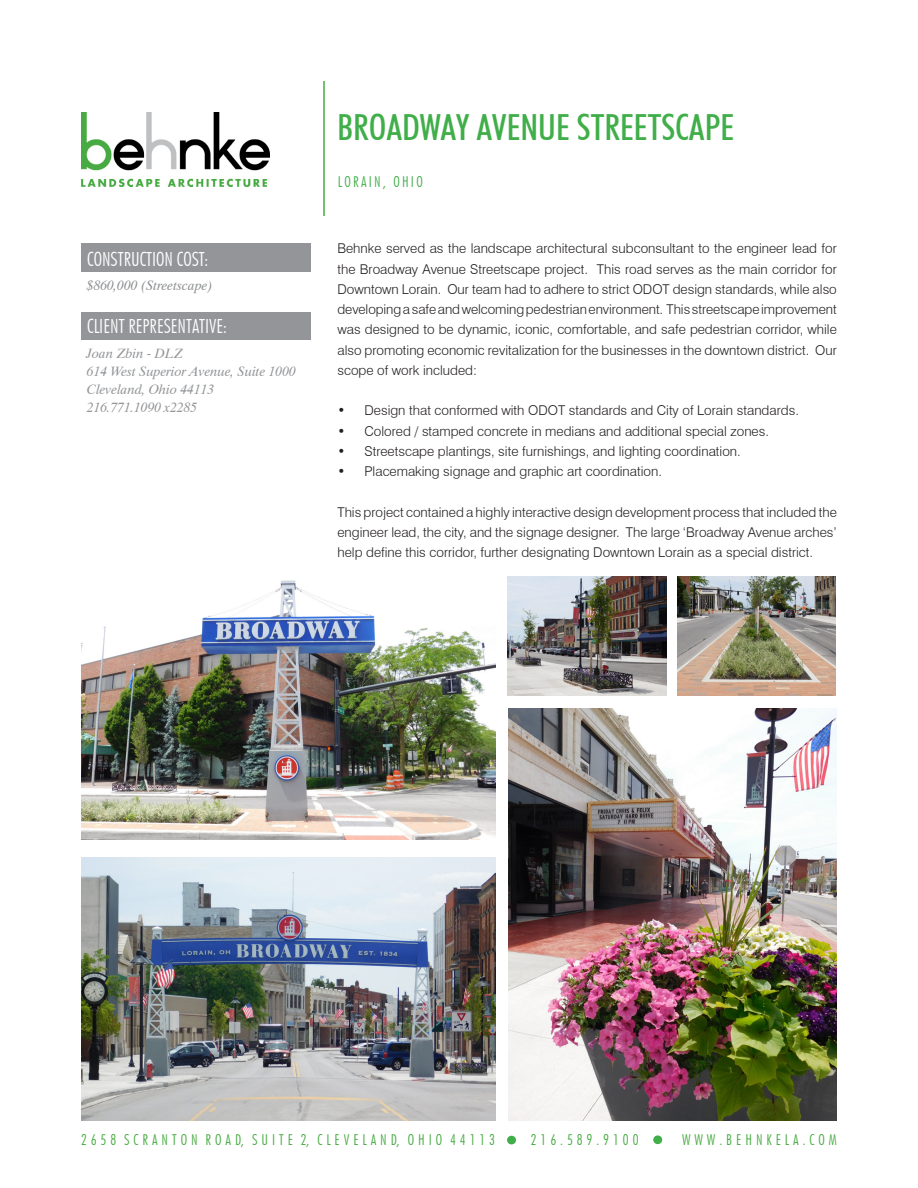
<style>
.page{position:relative;width:918px;height:1188px;background:#fff}
.page>*{position:absolute;margin:0;border:0;box-sizing:border-box;transform-origin:0 0}
.t1{font:500 condensed 36px "Futura BT";color:#40ae49}
.BLA-PDS-Ttitle{font:300 condensed 19.5px "Futura BT";color:#fff}
.BLA-Basic_Statisti{font:300 condensed 19.5px "Futura BT";color:#fff}
.t2{font:300 condensed 15px "Futura BT";color:#46ab41}
.t3{font:300 condensed 15px "Futura BT";letter-spacing:.15em;color:#40ae49}
.Paragraph_Text{font:300 13.5px/20.2px "Swiss 721 BT";color:#231f20;text-align:justify}
.text_2{font:italic 13.5px "Dutch 801 BT";color:#939598}
.BLA-Basic_Statisti-2{font:italic 13.5px "Dutch 801 BT";color:#8d9092}
</style>
<div class="page">
<hr style="left:323px;top:81px;width:2px;height:135px;background:#48aa43">
<img style="left:81px;top:112px;width:189px;height:74px">
<div style="left:654px;top:1136px;width:7px;height:7px;background:#40ae49;border-radius:50%"></div>
<div style="left:653px;top:1135px;width:9px;height:9px;border:2px solid #40ae49;border-radius:50%"></div>
<div style="left:508px;top:1136px;width:7px;height:8px;background:#40ae49;border-radius:50%"></div>
<div style="left:507px;top:1136px;width:9px;height:8px;border:2px solid #40ae49;border-radius:50%"></div>
<div style="left:81px;top:243px;width:229px;height:29px;background:#939598"></div>
<div style="left:81px;top:312px;width:229px;height:27px;background:#939598"></div>
<img style="left:509px;top:708px;width:328px;height:412px">
<img style="left:81px;top:580px;width:415px;height:260px">
<img style="left:81px;top:858px;width:415px;height:262px">
<img style="left:507px;top:577px;width:160px;height:119px">
<img style="left:677px;top:577px;width:159px;height:119px">
<p class="BLA-Basic_Statisti" style="left:87px;top:247px;width:122px">CONSTRUCTION COST:</p>
<p class="BLA-Basic_Statisti-2" style="left:87px;top:277px;width:127px">$860,000 (Streetscape)</p>
<p class="BLA-PDS-Ttitle" style="left:87px;top:314px;width:141px">CLIENT REPRESENTATIVE:</p>
<p class="text_2" style="left:87px;top:345px;width:98px">Joan Zbin - DLZ</p>
<p class="text_2" style="left:87px;top:363px;width:210px">614 West Superior Avenue, Suite 1000</p>
<p class="text_2" style="left:87px;top:381px;width:129px">Cleveland, Ohio 44113</p>
<p class="text_2" style="left:87px;top:399px;width:112px">216.771.1090 x2285</p>
<h1 class="t1" style="left:338px;top:105px;width:398px">BROADWAY AVENUE STREETSCAPE</h1>
<p class="t3" style="left:338px;top:172px;width:86px">LORAIN, OHIO</p>
<p class="Paragraph_Text" style="left:338px;top:238px;width:501px">Behnke served as the landscape architectural subconsultant to the engineer lead for the Broadway Avenue Streetscape project. This road serves as the main corridor for Downtown Lorain. Our team had to adhere to strict ODOT design standards, while also developing a safe and welcoming pedestrian environment. This streetscape improvement was designed to be dynamic, iconic, comfortable, and safe pedestrian corridor, while also promoting economic revitalization for the businesses in the downtown district. Our scope of work included:</p>
<p class="Paragraph_Text" style="left:338px;top:400px;width:463px">• Design that conformed with ODOT standards and City of Lorain standards.</p>
<p class="Paragraph_Text" style="left:338px;top:420px;width:433px">• Colored / stamped concrete in medians and additional special zones.</p>
<p class="Paragraph_Text" style="left:338px;top:441px;width:405px">• Streetscape plantings, site furnishings, and lighting coordination.</p>
<p class="Paragraph_Text" style="left:338px;top:461px;width:326px">• Placemaking signage and graphic art coordination.</p>
<p class="Paragraph_Text" style="left:338px;top:501px;width:501px">This project contained a highly interactive design development process that included the engineer lead, the city, and the signage designer. The large ‘Broadway Avenue arches’ help define this corridor, further designating Downtown Lorain as a special district.</p>
<p class="t2" style="left:81px;top:1131px;width:416px">2 6 5 8 S C R A N T O N R O A D, S U I T E 2, C L E V E L A N D, O H I O 4 4 1 1 3</p>
<p class="t2" style="left:531px;top:1131px;width:109px">2 1 6 . 5 8 9 . 9 1 0 0</p>
<p class="t2" style="left:682px;top:1131px;width:156px">W W W . B E H N K E L A . C O M</p>
</div>
